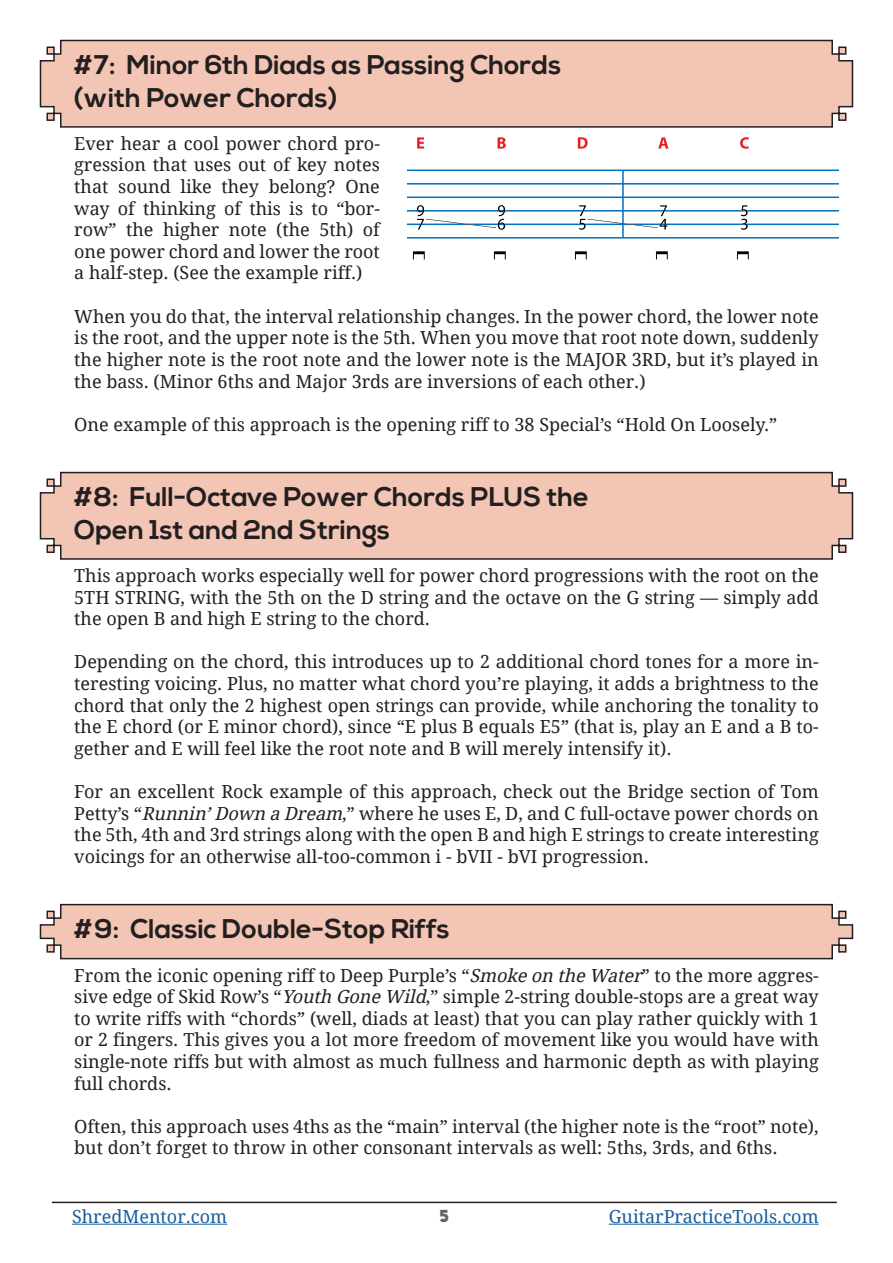
<style>
.page{position:relative;width:893px;height:1263px;background:#fff}
.page>*{position:absolute;margin:0;border:0;box-sizing:border-box;transform-origin:0 0}
.Riffing_Style_Header{font:700 27px/32.4px "Nexa";color:#231f20}
.t1{font:18px/21.6px "Droid Serif";color:#231f20;text-align:justify}
.t2{font:18px "Droid Serif";color:#175d9e}
.t3{font:800 18px "Neufreit";color:#636366}
.s1{font-style:italic}
</style>
<div class="page">
<hr style="left:72px;top:1224px;width:155px;height:1px;background:#175d9e">
<hr style="left:609px;top:1224px;width:210px;height:1px;background:#175d9e">
<hr style="left:52px;top:1202px;width:785px;height:1px;background:#231f20">
<svg style="left:39px;top:39px;width:815px;height:89px;background:#eac0b0"></svg>
<svg style="left:39px;top:471px;width:815px;height:89px;background:#eac0b0"></svg>
<svg style="left:39px;top:903px;width:815px;height:57px;background:#e6beaf"></svg>
<svg style="left:417px;top:137px;width:7px;height:12px"></svg>
<svg style="left:498px;top:137px;width:8px;height:12px"></svg>
<svg style="left:413px;top:251px;width:12px;height:8px"></svg>
<svg style="left:494px;top:251px;width:12px;height:8px"></svg>
<svg style="left:575px;top:251px;width:12px;height:8px"></svg>
<svg style="left:656px;top:251px;width:12px;height:8px"></svg>
<svg style="left:737px;top:251px;width:12px;height:8px"></svg>
<svg style="left:578px;top:137px;width:10px;height:12px"></svg>
<svg style="left:658px;top:137px;width:10px;height:12px"></svg>
<svg style="left:740px;top:137px;width:9px;height:12px"></svg>
<svg style="left:407px;top:170px;width:432px;height:69px"></svg>
<p class="Riffing_Style_Header" style="left:74px;top:50px;width:489px">#7: Minor 6th Diads as Passing Chords (with Power Chords)</p>
<p class="t1" style="left:74px;top:133px;width:307px">Ever hear a cool power chord pro&shy;gression that uses out of key notes that sound like they belong? One way of thinking of this is to “bor&shy;row” the higher note (the 5th) of one power chord and lower the root a half-step. (See the example riff.)</p>
<p class="t1" style="left:74px;top:306px;width:746px">When you do that, the interval relationship changes. In the power chord, the lower note is the root, and the upper note is the 5th. When you move that root note down, suddenly the higher note is the root note and the lower note is the MAJOR 3RD, but it’s played in the bass. (Minor 6ths and Major 3rds are inversions of each other.)</p>
<p class="t1" style="left:74px;top:414px;width:705px">One example of this approach is the opening riff to 38 Special’s “Hold On Loosely.”</p>
<p class="Riffing_Style_Header" style="left:74px;top:482px;width:516px">#8: Full-Octave Power Chords PLUS the<br>Open 1st and 2nd Strings</p>
<p class="t1" style="left:74px;top:565px;width:746px">This approach works especially well for power chord progressions with the root on the 5TH STRING, with the 5th on the D string and the octave on the G string — simply add the open B and high E string to the chord.</p>
<p class="t1" style="left:74px;top:651px;width:746px">Depending on the chord, this introduces up to 2 additional chord tones for a more in&shy;teresting voicing. Plus, no matter what chord you’re playing, it adds a brightness to the chord that only the 2 highest open strings can provide, while anchoring the tonality to the E chord (or E minor chord), since “E plus B equals E5” (that is, play an E and a B to&shy;gether and E will feel like the root note and B will merely intensify it).</p>
<p class="t1" style="left:74px;top:781px;width:746px">For an excellent Rock example of this approach, check out the Bridge section of Tom Petty’s “<span class="s1">Runnin’Down a Dream</span>,” where he uses E, D, and C full-octave power chords on the 5th, 4th and 3rd strings along with the open B and high E strings to create interesting voicings for an otherwise all-too-common i - bVII - bVI progression.</p>
<p class="Riffing_Style_Header" style="left:74px;top:914px;width:377px">#9: Classic Double-Stop Riffs</p>
<p class="t1" style="left:74px;top:964px;width:746px">From the iconic opening riff to Deep Purple’s “<span class="s1">Smoke on the Water</span>” to the more aggres&shy;sive edge of Skid Row’s “<span class="s1">Youth Gone Wild</span>,” simple 2-string double-stops are a great way to write riffs with “chords” (well, diads at least) that you can play rather quickly with 1 or 2 fingers. This gives you a lot more freedom of movement like you would have with single-note riffs but with almost as much fullness and harmonic depth as with playing full chords.</p>
<p class="t1" style="left:74px;top:1116px;width:746px">Often, this approach uses 4ths as the “main” interval (the higher note is the “root” note), but don’t forget to throw in other consonant intervals as well: 5ths, 3rds, and 6ths.</p>
<p class="t2" style="left:72px;top:1206px;width:157px">ShredMentor.com</p>
<p class="t3" style="left:440px;top:1205px;width:11px">5</p>
<p class="t2" style="left:609px;top:1206px;width:211px">GuitarPracticeTools.com</p>
</div>
